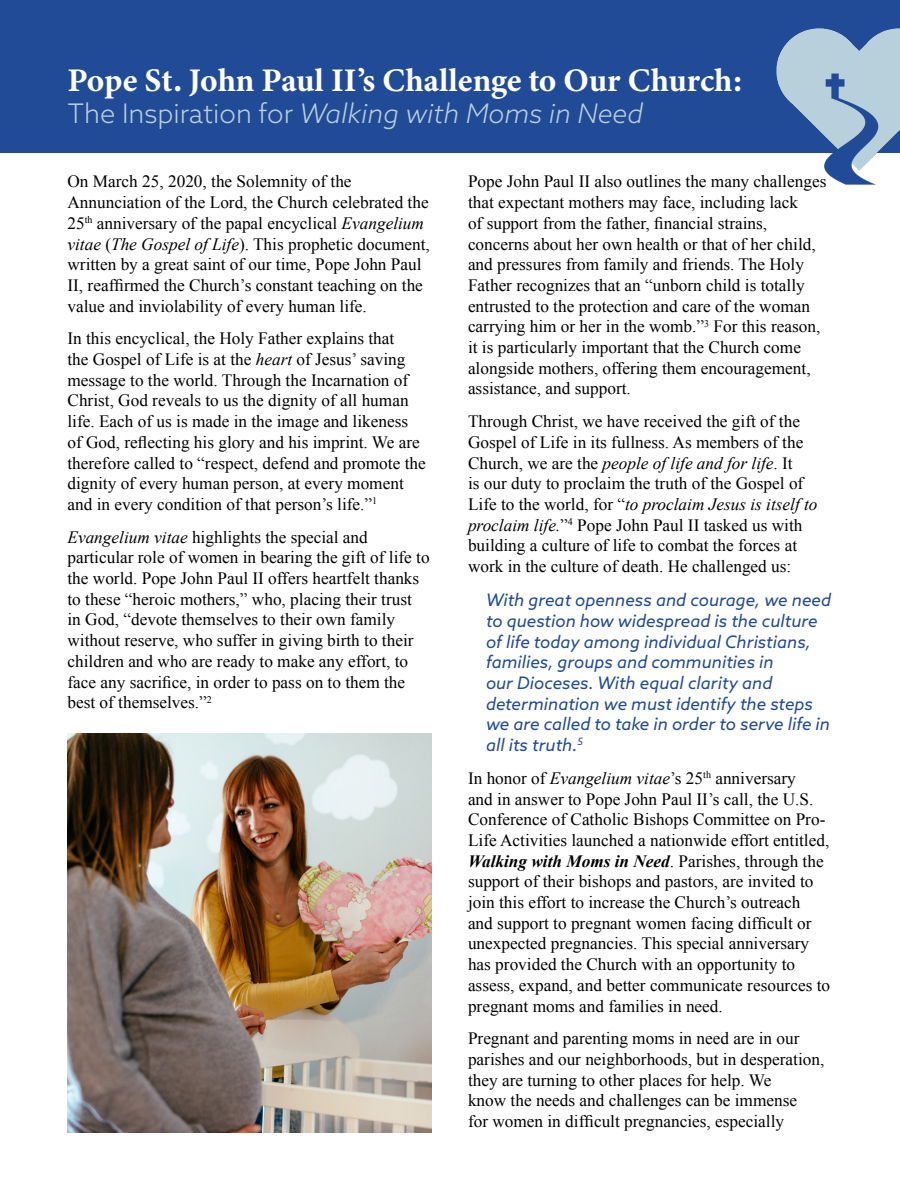
<style>
.page{position:relative;width:900px;height:1200px;background:#fff}
.page>*{position:absolute;margin:0;border:0;box-sizing:border-box;transform-origin:0 0}
.t1{font:33px "Minion Variable Concept";letter-spacing:-.005em;color:#fff}
.t2{font:italic 300 27px "Azo Sans";color:#b8d0dc}
.t3{font:17.25px/20.7px "Times New Roman";color:#000}
.t4{font:italic 17.25px/20.7px "Azo Sans";color:#224b97}
.s1{font-style:normal}
.s2{font-style:italic}
.s3{font-weight:700;font-style:italic}
</style>
<div class="page">
<div style="left:0;top:0;width:900px;height:153px;background:#224b97"></div>
<img style="left:68px;top:734px;width:364px;height:398px">
<img style="left:776px;top:28px;width:124px;height:157px">
<p class="t1" style="left:68px;top:57px;width:677px">Pope St. John Paul II’s Challenge to Our Church:</p>
<p class="t2" style="left:68px;top:96px;width:577px"><span class="s1">The Inspiration for</span> Walking with Moms in Need</p>
<p class="t3" style="left:68px;top:171px;width:364px">On March 25, 2020, the Solemnity of the Annunciation of the Lord, the Church celebrated the 25<sup>th</sup> anniversary of the papal encyclical <span class="s2">Evangelium vitae</span> (<span class="s2">The Gospel of Life</span>). This prophetic document, written by a great saint of our time, Pope John Paul II, reaffirmed the Church’s constant teaching on the value and inviolability of every human life.</p>
<p class="t3" style="left:68px;top:328px;width:360px">In this encyclical, the Holy Father explains that<br>the Gospel of Life is at the <span class="s2">heart</span> of Jesus’ saving message to the world. Through the Incarnation of Christ, God reveals to us the dignity of all human life. Each of us is made in the image and likeness of God, reflecting his glory and his imprint. We are therefore called to “respect, defend and promote the dignity of every human person, at every moment and in every condition of that person’s life.”<sup>1</sup></p>
<p class="t3" style="left:68px;top:526px;width:364px"><span class="s2">Evangelium vitae</span> highlights the special and particular role of women in bearing the gift of life to the world. Pope John Paul II offers heartfelt thanks to these “heroic mothers,” who, placing their trust in God, “devote themselves to their own family without reserve, who suffer in giving birth to their children and who are ready to make any effort, to face any sacrifice, in order to pass on to them the best of themselves.”<sup>2</sup></p>
<p class="t3" style="left:468px;top:171px;width:360px">Pope John Paul II also outlines the many challenges that expectant mothers may face, including lack<br>of support from the father, financial strains, concerns about her own health or that of her child, and pressures from family and friends. The Holy Father recognizes that an “unborn child is totally entrusted to the protection and care of the woman carrying him or her in the womb.”<sup>3</sup> For this reason, it is particularly important that the Church come alongside mothers, offering them encouragement, assistance, and support.</p>
<p class="t3" style="left:468px;top:411px;width:351px">Through Christ, we have received the gift of the Gospel of Life in its fullness. As members of the Church, we are the <span class="s2">people of life and for life</span>. It<br>is our duty to proclaim the truth of the Gospel of Life to the world, for “<span class="s2">to proclaim Jesus is itself to proclaim life.</span>”<sup>4</sup> Pope John Paul II tasked us with building a culture of life to combat the forces at work in the culture of death. He challenged us:</p>
<p class="t4" style="left:486px;top:590px;width:347px">With great openness and courage, we need to question how widespread is the culture of life today among individual Christians, families, groups and communities in<br>our Dioceses. With equal clarity and determination we must identify the steps we are called to take in order to serve life in all its truth.<sup>5</sup></p>
<p class="t3" style="left:468px;top:767px;width:364px">In honor of <span class="s2">Evangelium vitae</span>’s 25<sup>th</sup> anniversary<br>and in answer to Pope John Paul II’s call, the U.S.<br>Conference of Catholic Bishops Committee on Pro-Life Activities launched a nationwide effort entitled, <span class="s3">Walking with Moms in Need</span>. Parishes, through the support of their bishops and pastors, are invited to join this effort to increase the Church’s outreach<br>and support to pregnant women facing difficult or unexpected pregnancies. This special anniversary has provided the Church with an opportunity to assess, expand, and better communicate resources to pregnant moms and families in need.</p>
<p class="t3" style="left:468px;top:1028px;width:358px">Pregnant and parenting moms in need are in our parishes and our neighborhoods, but in desperation, they are turning to other places for help. We<br>know the needs and challenges can be immense<br>for women in difficult pregnancies, especially</p>
</div>
